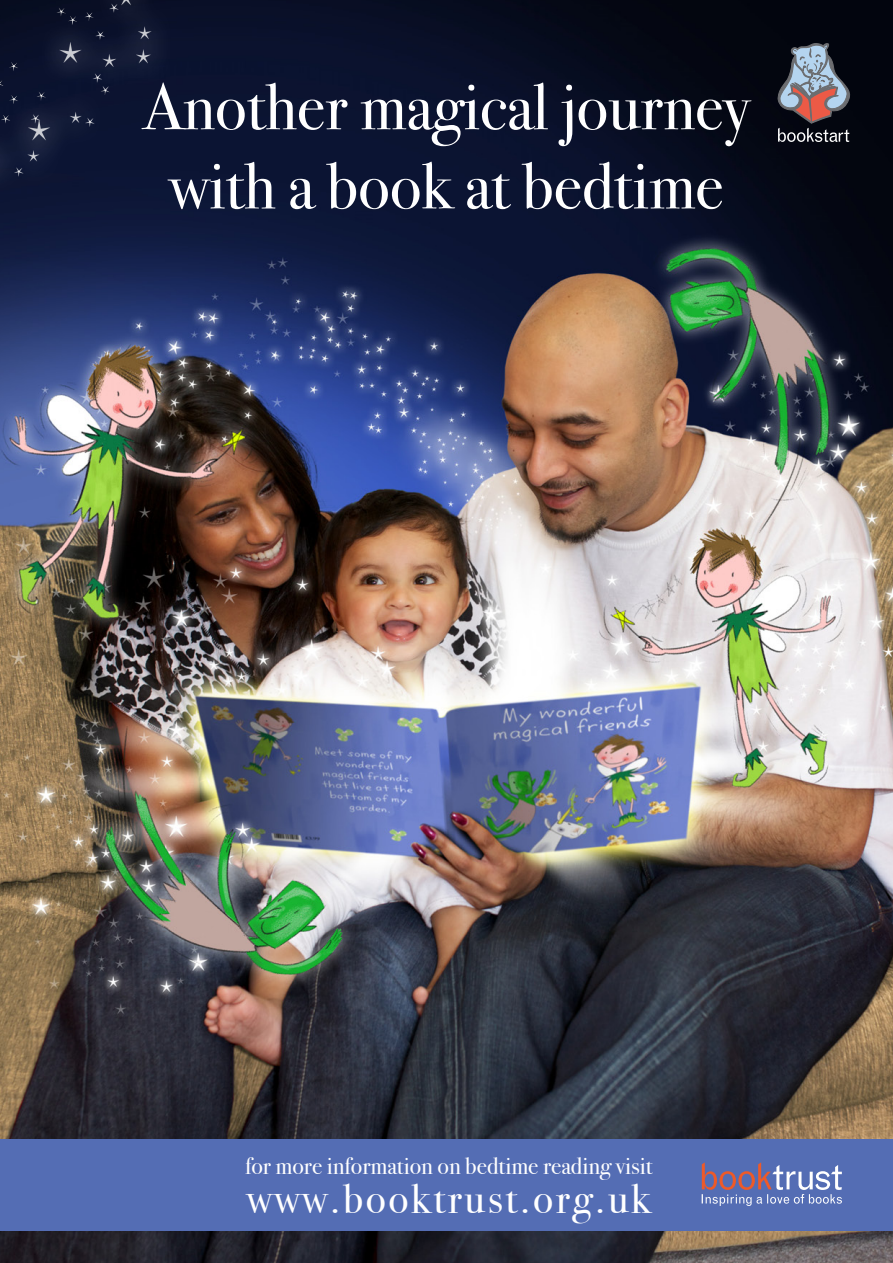
<style>
.page{position:relative;width:893px;height:1263px;background:#fff}
.page>*{position:absolute;margin:0;border:0;box-sizing:border-box;transform-origin:0 0}
.t1{font:66px "Bodoni Svty Two OSITCTT Book";color:#fff}
.t2{font:42px "Bodoni Svty Two OSITCTT Book";letter-spacing:.06em;color:#fff}
.t3{font:24px "Bodoni Svty Two OSITCTT Book";color:#fff}
</style>
<div class="page">
<img style="left:0;top:0;width:893px;height:1263px">
<div style="left:0;top:1138px;width:893px;height:92px;background:#546db4"></div>
<svg style="left:778px;top:43px;width:72px;height:99px;background:#615d66"></svg>
<svg style="left:702px;top:1162px;width:140px;height:44px"></svg>
<img style="left:0;top:0;width:185px;height:337px">
<p class="t1" style="left:143px;top:67px;width:608px">Another magical journey</p>
<p class="t1" style="left:169px;top:147px;width:556px">with a book at bedtime</p>
<p class="t3" style="left:245px;top:1151px;width:409px">for more information on bedtime reading visit</p>
<p class="t2" style="left:247px;top:1173px;width:406px">www.booktrust.org.uk</p>
</div>
